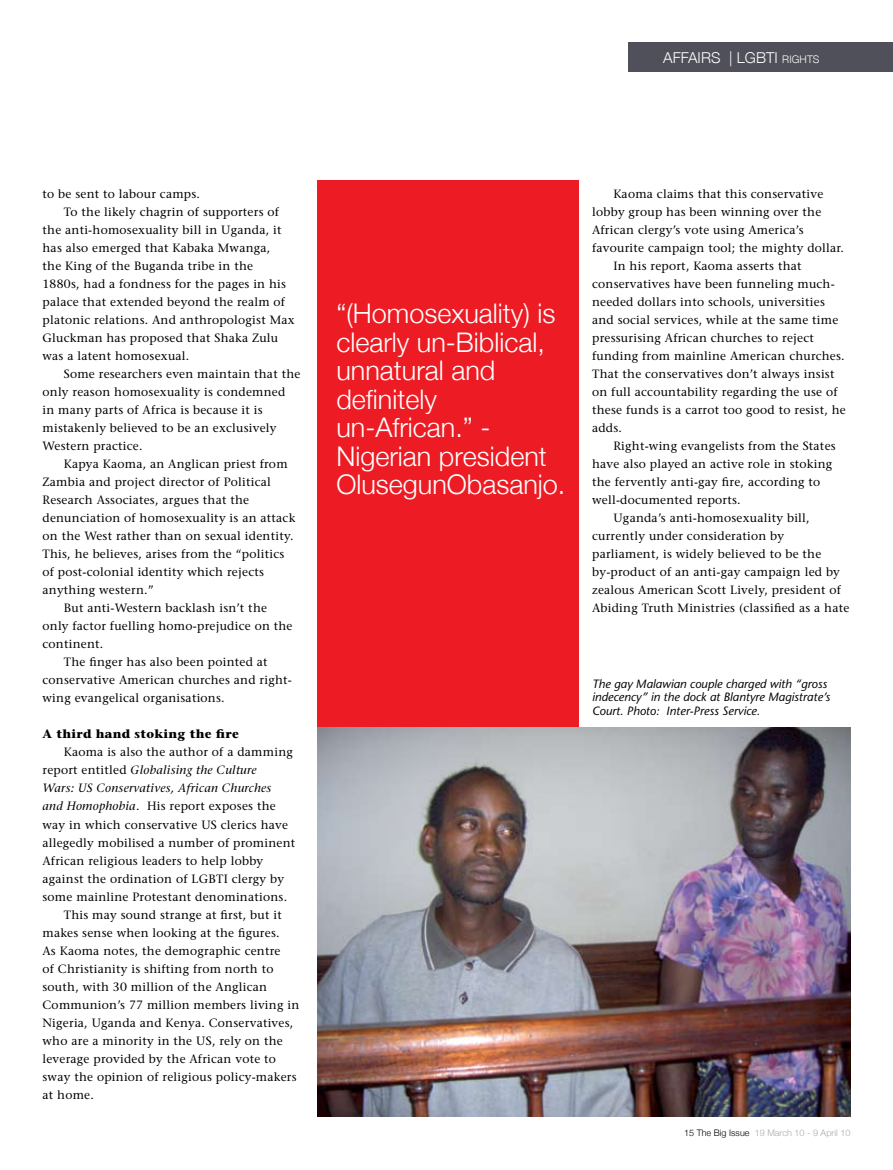
<style>
.page{position:relative;width:893px;height:1170px;background:#fff}
.page>*{position:absolute;margin:0;border:0;box-sizing:border-box;transform-origin:0 0}
.t1{font:300 27px/28.5px "Helvetica Neue";color:#fff}
.t2{font:300 15px "Helvetica Neue";letter-spacing:.005em;color:#fff}
.t3{font:12px "Stone Serif";letter-spacing:.02em;color:#000}
.t4{font:italic 12px/13.5px "Stone Sans";color:#000}
.t5{font:italic 12px "Stone Serif";letter-spacing:.02em;color:#000}
.t6{font:700 12px "Stone Serif";letter-spacing:.02em;color:#000}
.t7{font:300 9px "Helvetica Neue";letter-spacing:.005em;color:#a7a9ac}
.s1{font-size:10.5px}
.s2{font-style:normal}
.s3{font-style:italic}
.s4{color:#000}
</style>
<div class="page">
<div style="left:317px;top:180px;width:262px;height:549px;background:#ed1c24"></div>
<div style="left:628px;top:42px;width:265px;height:30px;background:#4f5059"></div>
<img style="left:317px;top:728px;width:533px;height:388px">
<p class="t2" style="left:663px;top:48px;width:151px">AFFAIRS | LGBTI <span class="s1">rig hts</span></p>
<p class="t3" style="left:43px;top:186px;width:159px">to be sent to labour camps.</p>
<p class="t3" style="left:64px;top:204px;width:217px">To the likely chagrin of supporters of</p>
<p class="t3" style="left:43px;top:222px;width:240px">the anti-homosexuality bill in Uganda, it</p>
<p class="t3" style="left:43px;top:240px;width:229px">has also emerged that Kabaka Mwanga,</p>
<p class="t3" style="left:43px;top:258px;width:212px">the King of the Buganda tribe in the</p>
<p class="t3" style="left:43px;top:276px;width:245px">1880s, had a fondness for the pages in his</p>
<p class="t3" style="left:43px;top:294px;width:244px">palace that extended beyond the realm of</p>
<p class="t3" style="left:43px;top:312px;width:254px">platonic relations. And anthropologist Max</p>
<p class="t3" style="left:43px;top:330px;width:237px">Gluckman has proposed that Shaka Zulu</p>
<p class="t3" style="left:43px;top:348px;width:148px">was a latent homosexual.</p>
<p class="t3" style="left:64px;top:366px;width:238px">Some researchers even maintain that the</p>
<p class="t3" style="left:43px;top:384px;width:244px">only reason homosexuality is condemned</p>
<p class="t3" style="left:43px;top:402px;width:222px">in many parts of Africa is because it is</p>
<p class="t3" style="left:43px;top:420px;width:236px">mistakenly believed to be an exclusively</p>
<p class="t3" style="left:43px;top:438px;width:101px">Western practice.</p>
<p class="t3" style="left:64px;top:456px;width:225px">Kapya Kaoma, an Anglican priest from</p>
<p class="t3" style="left:43px;top:474px;width:230px">Zambia and project director of Political</p>
<p class="t3" style="left:43px;top:492px;width:208px">Research Associates, argues that the</p>
<p class="t3" style="left:43px;top:510px;width:254px">denunciation of homosexuality is an attack</p>
<p class="t3" style="left:43px;top:528px;width:252px">on the West rather than on sexual identity.</p>
<p class="t3" style="left:43px;top:546px;width:243px">This, he believes, arises from the “politics</p>
<p class="t3" style="left:43px;top:564px;width:223px">of post-colonial identity which rejects</p>
<p class="t3" style="left:43px;top:582px;width:113px">anything western.”</p>
<p class="t3" style="left:64px;top:600px;width:205px">But anti-Western backlash isn’t the</p>
<p class="t3" style="left:43px;top:618px;width:252px">only factor fuelling homo-prejudice on the</p>
<p class="t3" style="left:43px;top:636px;width:62px">continent.</p>
<p class="t3" style="left:64px;top:654px;width:205px">The finger has also been pointed at</p>
<p class="t3" style="left:43px;top:672px;width:251px">conservative American churches and right-</p>
<p class="t3" style="left:43px;top:690px;width:184px">wing evangelical organisations.</p>
<p class="t6" style="left:43px;top:726px;width:198px">A third hand stoking the fire</p>
<p class="t3" style="left:64px;top:744px;width:231px">Kaoma is also the author of a damming</p>
<p class="t5" style="left:43px;top:763px;width:216px"><span class="s2">report entitled</span> Globalising the Culture</p>
<p class="t5" style="left:43px;top:781px;width:230px">Wars: US Conservatives, African Churches</p>
<p class="t3" style="left:43px;top:798px;width:235px"><span class="s3">and Homophobia</span>. His report exposes the</p>
<p class="t3" style="left:43px;top:816px;width:247px">way in which conservative US clerics have</p>
<p class="t3" style="left:43px;top:834px;width:254px">allegedly mobilised a number of prominent</p>
<p class="t3" style="left:43px;top:852px;width:222px">African religious leaders to help lobby</p>
<p class="t3" style="left:43px;top:870px;width:243px">against the ordination of LGBTI clergy by</p>
<p class="t3" style="left:43px;top:888px;width:246px">some mainline Protestant denominations.</p>
<p class="t3" style="left:64px;top:906px;width:220px">This may sound strange at first, but it</p>
<p class="t3" style="left:43px;top:924px;width:239px">makes sense when looking at the figures.</p>
<p class="t3" style="left:43px;top:942px;width:240px">As Kaoma notes, the demographic centre</p>
<p class="t3" style="left:43px;top:960px;width:233px">of Christianity is shifting from north to</p>
<p class="t3" style="left:43px;top:978px;width:226px">south, with 30 million of the Anglican</p>
<p class="t3" style="left:43px;top:996px;width:258px">Communion’s 77 million members living in</p>
<p class="t3" style="left:43px;top:1014px;width:252px">Nigeria, Uganda and Kenya. Conservatives,</p>
<p class="t3" style="left:43px;top:1032px;width:242px">who are a minority in the US, rely on the</p>
<p class="t3" style="left:43px;top:1050px;width:235px">leverage provided by the African vote to</p>
<p class="t3" style="left:43px;top:1068px;width:256px">sway the opinion of religious policy-makers</p>
<p class="t3" style="left:43px;top:1086px;width:53px">at home.</p>
<h1 class="t1" style="left:336px;top:299px;width:231px">“(Homosexuality) is clearly un-Biblical, unnatural and definitely un-African.” -<br>Nigerian president<br>OlusegunObasanjo.</h1>
<p class="t3" style="left:613px;top:186px;width:212px">Kaoma claims that this conservative</p>
<p class="t3" style="left:592px;top:204px;width:231px">lobby group has been winning over the</p>
<p class="t3" style="left:592px;top:222px;width:213px">African clergy’s vote using America’s</p>
<p class="t3" style="left:592px;top:240px;width:253px">favourite campaign tool; the mighty dollar.</p>
<p class="t3" style="left:613px;top:258px;width:190px">In his report, Kaoma asserts that</p>
<p class="t3" style="left:592px;top:276px;width:244px">conservatives have been funneling much-</p>
<p class="t3" style="left:592px;top:294px;width:234px">needed dollars into schools, universities</p>
<p class="t3" style="left:592px;top:312px;width:248px">and social services, while at the same time</p>
<p class="t3" style="left:592px;top:330px;width:223px">pressurising African churches to reject</p>
<p class="t3" style="left:592px;top:348px;width:254px">funding from mainline American churches.</p>
<p class="t3" style="left:592px;top:366px;width:244px">That the conservatives don’t always insist</p>
<p class="t3" style="left:592px;top:384px;width:247px">on full accountability regarding the use of</p>
<p class="t3" style="left:592px;top:402px;width:255px">these funds is a carrot too good to resist, he</p>
<p class="t3" style="left:592px;top:420px;width:31px">adds.</p>
<p class="t3" style="left:613px;top:438px;width:224px">Right-wing evangelists from the States</p>
<p class="t3" style="left:592px;top:456px;width:242px">have also played an active role in stoking</p>
<p class="t3" style="left:592px;top:474px;width:230px">the fervently anti-gay fire, according to</p>
<p class="t3" style="left:592px;top:492px;width:150px">well-documented reports.</p>
<p class="t3" style="left:613px;top:510px;width:198px">Uganda’s anti-homosexuality bill,</p>
<p class="t3" style="left:592px;top:528px;width:194px">currently under consideration by</p>
<p class="t3" style="left:592px;top:546px;width:231px">parliament, is widely believed to be the</p>
<p class="t3" style="left:592px;top:564px;width:249px">by-product of an anti-gay campaign led by</p>
<p class="t3" style="left:592px;top:582px;width:250px">zealous American Scott Lively, president of</p>
<p class="t3" style="left:592px;top:600px;width:259px">Abiding Truth Ministries (classified as a hate</p>
<p class="t4" style="left:592px;top:676px;width:240px">The gay Malawian couple charged with “gross indecency” in the dock at Blantyre Magistrate’s<br>Court. Photo: Inter-Press Service.</p>
<p class="t7" style="left:684px;top:1127px;width:168px"><span class="s4">15 The Big Issue</span> 19 March 10 - 9 April 10</p>
</div>
